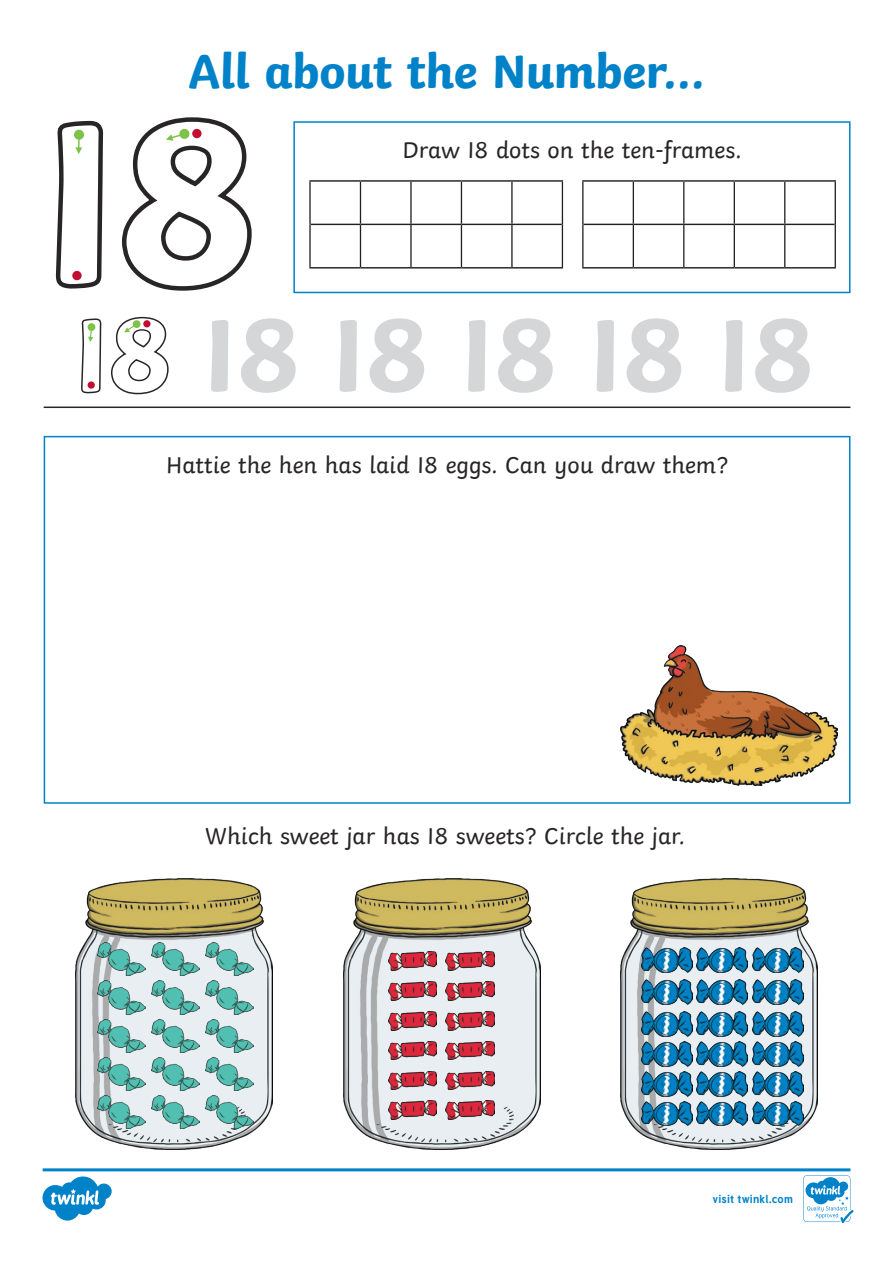
<style>
.page{position:relative;width:893px;height:1263px;background:#fff}
.page>*{position:absolute;margin:0;border:0;box-sizing:border-box;transform-origin:0 0}
.t1{font:700 238.5px "Twinkl";color:#fff}
.t2{font:700 108px "Twinkl";color:#d5d6d8}
.Heading_1{font:700 49.5px "Twinkl";letter-spacing:-.01em;color:#0082c9}
.KS1_Body_Copy{font:24px "Twinkl";color:#282526}
.t3{font:700 11.4px "Tuffy";letter-spacing:.015em;color:#0082c9}
.s1{color:#fff}
</style>
<div class="page">
<div style="left:293px;top:121px;width:557px;height:172px;border:2px solid #0082c9"></div>
<div style="left:44px;top:436px;width:806px;height:368px;border:2px solid #0082c9"></div>
<img style="left:621px;top:646px;width:217px;height:139px">
<img style="left:75px;top:878px;width:197px;height:272px">
<img style="left:344px;top:878px;width:196px;height:272px">
<img style="left:620px;top:878px;width:197px;height:272px">
<hr style="left:309px;top:180px;width:51px;height:2px;background:#231f20">
<hr style="left:360px;top:180px;width:51px;height:2px;background:#231f20">
<hr style="left:411px;top:180px;width:50px;height:2px;background:#231f20">
<hr style="left:461px;top:180px;width:51px;height:2px;background:#231f20">
<hr style="left:512px;top:180px;width:51px;height:2px;background:#231f20">
<hr style="left:311px;top:224px;width:49px;height:1px;background:#231f20">
<hr style="left:360px;top:224px;width:51px;height:1px;background:#231f20">
<hr style="left:411px;top:224px;width:50px;height:1px;background:#231f20">
<hr style="left:461px;top:224px;width:51px;height:1px;background:#231f20">
<hr style="left:512px;top:224px;width:50px;height:1px;background:#231f20">
<hr style="left:309px;top:267px;width:51px;height:1px;background:#231f20">
<hr style="left:360px;top:267px;width:51px;height:1px;background:#231f20">
<hr style="left:411px;top:267px;width:50px;height:1px;background:#231f20">
<hr style="left:461px;top:267px;width:51px;height:1px;background:#231f20">
<hr style="left:512px;top:267px;width:51px;height:1px;background:#231f20">
<hr style="left:309px;top:182px;width:2px;height:42px;background:#231f20">
<hr style="left:360px;top:182px;width:1px;height:42px;background:#231f20">
<hr style="left:410px;top:182px;width:2px;height:42px;background:#231f20">
<hr style="left:461px;top:182px;width:1px;height:42px;background:#231f20">
<hr style="left:511px;top:182px;width:2px;height:42px;background:#231f20">
<hr style="left:562px;top:182px;width:1px;height:42px;background:#231f20">
<hr style="left:309px;top:224px;width:2px;height:43px;background:#231f20">
<hr style="left:360px;top:225px;width:1px;height:42px;background:#231f20">
<hr style="left:410px;top:225px;width:2px;height:42px;background:#231f20">
<hr style="left:461px;top:225px;width:1px;height:42px;background:#231f20">
<hr style="left:511px;top:225px;width:2px;height:42px;background:#231f20">
<hr style="left:562px;top:224px;width:1px;height:43px;background:#231f20">
<hr style="left:582px;top:180px;width:51px;height:2px;background:#231f20">
<hr style="left:633px;top:180px;width:51px;height:2px;background:#231f20">
<hr style="left:684px;top:180px;width:50px;height:2px;background:#231f20">
<hr style="left:734px;top:180px;width:51px;height:2px;background:#231f20">
<hr style="left:785px;top:180px;width:51px;height:2px;background:#231f20">
<hr style="left:583px;top:224px;width:50px;height:1px;background:#231f20">
<hr style="left:633px;top:224px;width:51px;height:1px;background:#231f20">
<hr style="left:684px;top:224px;width:50px;height:1px;background:#231f20">
<hr style="left:734px;top:224px;width:51px;height:1px;background:#231f20">
<hr style="left:785px;top:224px;width:50px;height:1px;background:#231f20">
<hr style="left:582px;top:267px;width:51px;height:1px;background:#231f20">
<hr style="left:633px;top:267px;width:51px;height:1px;background:#231f20">
<hr style="left:684px;top:267px;width:50px;height:1px;background:#231f20">
<hr style="left:734px;top:267px;width:51px;height:1px;background:#231f20">
<hr style="left:785px;top:267px;width:51px;height:1px;background:#231f20">
<hr style="left:582px;top:182px;width:1px;height:42px;background:#231f20">
<hr style="left:633px;top:182px;width:1px;height:42px;background:#231f20">
<hr style="left:683px;top:182px;width:1px;height:42px;background:#231f20">
<hr style="left:734px;top:182px;width:1px;height:42px;background:#231f20">
<hr style="left:784px;top:182px;width:1px;height:42px;background:#231f20">
<hr style="left:835px;top:182px;width:1px;height:42px;background:#231f20">
<hr style="left:582px;top:224px;width:1px;height:43px;background:#231f20">
<hr style="left:633px;top:225px;width:1px;height:42px;background:#231f20">
<hr style="left:683px;top:225px;width:1px;height:42px;background:#231f20">
<hr style="left:734px;top:225px;width:1px;height:42px;background:#231f20">
<hr style="left:784px;top:225px;width:1px;height:42px;background:#231f20">
<hr style="left:835px;top:224px;width:1px;height:43px;background:#231f20">
<svg style="left:55px;top:117px;width:197px;height:278px"></svg>
<hr style="left:44px;top:406px;width:806px;height:2px;background:#282526">
<img style="left:98px;top:943px;width:48px;height:33px">
<img style="left:98px;top:981px;width:48px;height:33px">
<img style="left:98px;top:1019px;width:48px;height:33px">
<img style="left:98px;top:1057px;width:48px;height:34px">
<img style="left:98px;top:1096px;width:48px;height:33px">
<img style="left:152px;top:943px;width:48px;height:33px">
<img style="left:152px;top:981px;width:48px;height:33px">
<img style="left:152px;top:1019px;width:48px;height:33px">
<img style="left:152px;top:1057px;width:48px;height:34px">
<img style="left:152px;top:1096px;width:48px;height:33px">
<img style="left:206px;top:943px;width:48px;height:33px">
<img style="left:206px;top:981px;width:48px;height:33px">
<img style="left:206px;top:1019px;width:48px;height:33px">
<img style="left:206px;top:1057px;width:48px;height:34px">
<img style="left:206px;top:1096px;width:48px;height:33px">
<img style="left:642px;top:948px;width:51px;height:25px">
<img style="left:642px;top:980px;width:51px;height:25px">
<img style="left:642px;top:1012px;width:51px;height:24px">
<img style="left:642px;top:1041px;width:51px;height:25px">
<img style="left:642px;top:1071px;width:51px;height:25px">
<img style="left:642px;top:1101px;width:51px;height:25px">
<img style="left:697px;top:948px;width:51px;height:25px">
<img style="left:697px;top:980px;width:51px;height:25px">
<img style="left:697px;top:1012px;width:51px;height:24px">
<img style="left:697px;top:1041px;width:51px;height:25px">
<img style="left:697px;top:1071px;width:51px;height:25px">
<img style="left:697px;top:1101px;width:51px;height:25px">
<img style="left:752px;top:948px;width:51px;height:25px">
<img style="left:752px;top:980px;width:51px;height:25px">
<img style="left:752px;top:1012px;width:51px;height:24px">
<img style="left:752px;top:1041px;width:51px;height:25px">
<img style="left:752px;top:1071px;width:51px;height:25px">
<img style="left:752px;top:1101px;width:51px;height:25px">
<img style="left:446px;top:952px;width:48px;height:18px">
<img style="left:388px;top:952px;width:49px;height:18px">
<img style="left:446px;top:982px;width:48px;height:18px">
<img style="left:388px;top:982px;width:49px;height:18px">
<img style="left:446px;top:1011px;width:48px;height:19px">
<img style="left:388px;top:1011px;width:49px;height:19px">
<img style="left:446px;top:1041px;width:48px;height:19px">
<img style="left:388px;top:1041px;width:49px;height:19px">
<img style="left:446px;top:1071px;width:48px;height:18px">
<img style="left:388px;top:1071px;width:49px;height:18px">
<img style="left:446px;top:1101px;width:48px;height:18px">
<img style="left:388px;top:1101px;width:49px;height:18px">
<svg style="left:43px;top:1168px;width:810px;height:55px"></svg>
<p class="Heading_1" style="left:188px;top:31px;width:518px">All about the Number…</p>
<p class="t1" style="left:43px;top:5px;width:216px">18</p>
<p class="t2" style="left:74px;top:266px;width:741px"><span class="s1">18</span> 18 18 18 18 18</p>
<p class="KS1_Body_Copy" style="left:402px;top:132px;width:341px">Draw 18 dots on the ten-frames.</p>
<p class="KS1_Body_Copy" style="left:166px;top:446px;width:564px">Hattie the hen has laid 18 eggs. Can you draw them?</p>
<p class="KS1_Body_Copy" style="left:205px;top:818px;width:481px">Which sweet jar has 18 sweets? Circle the jar.</p>
<p class="t3" style="left:712px;top:1190px;width:82px">visit twinkl.com</p>
</div>
